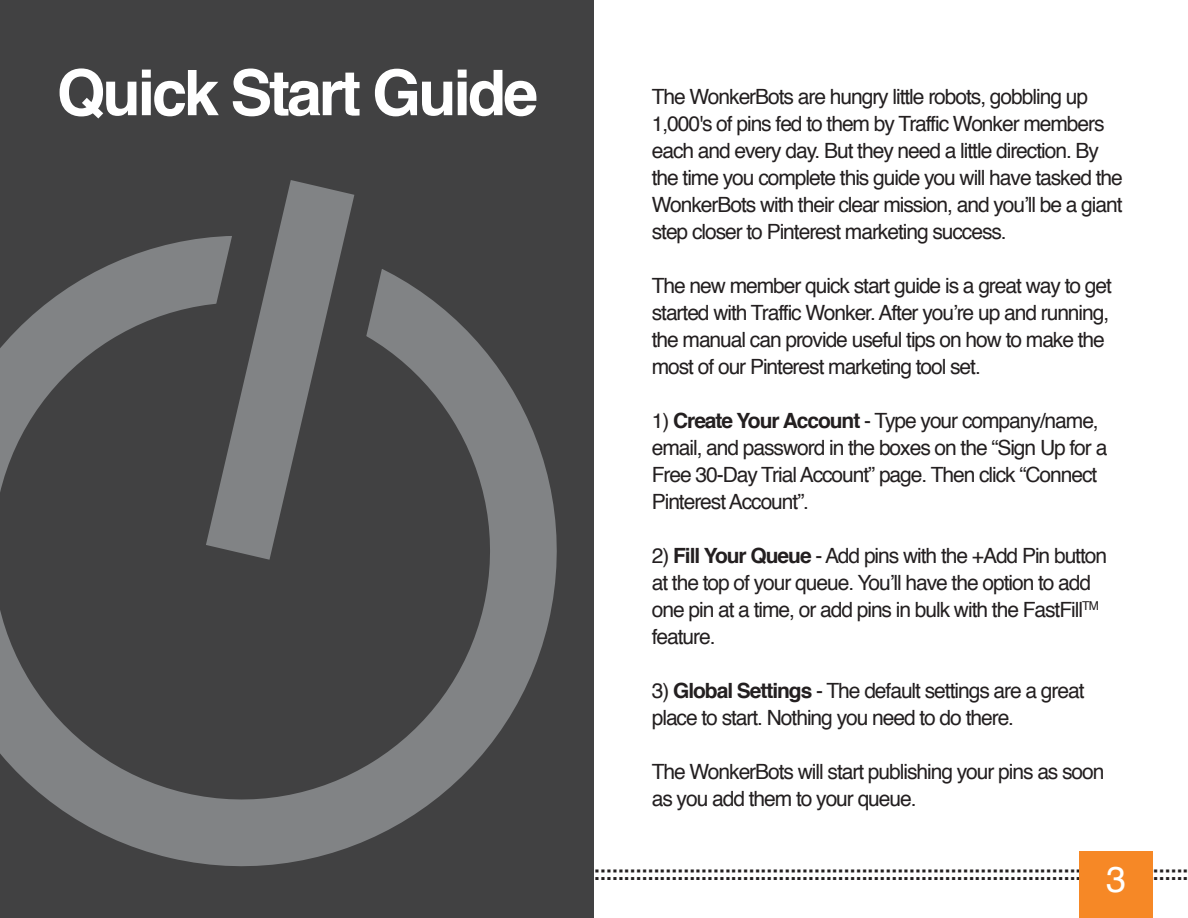
<style>
.page{position:relative;width:1188px;height:918px;background:#fff}
.page>*{position:absolute;margin:0;border:0;box-sizing:border-box;transform-origin:0 0}
.t1{font:700 63px "Helvetica";letter-spacing:-.05em;color:#fff}
.t2{font:36px "Helvetica";color:#fff}
.t3{font:21px/27px "Helvetica";letter-spacing:-.05em;color:#231f20}
.t4{font:700 21px "Helvetica";color:#231f20}
.s1{font-weight:700}
</style>
<div class="page">
<div style="left:0;top:0;width:593px;height:918px;background:#414142"></div>
<svg style="left:0;top:244px;width:557px;height:623px"></svg>
<svg style="left:167px;top:195px;width:228px;height:354px"></svg>
<svg style="left:206px;top:180px;width:148px;height:380px"></svg>
<div style="left:1079px;top:851px;width:74px;height:67px;background:#f68826"></div>
<h1 class="t1" style="left:56px;top:67px;width:483px">Quick Start Guide</h1>
<p class="t3" style="left:652px;top:85px;width:473px">The WonkerBots are hungry little robots, gobbling up 1,000's of pins fed to them by Traffic Wonker members each and every day. But they need a little direction. By the time you complete this guide you will have tasked the WonkerBots with their clear mission, and you’ll be a giant step closer to Pinterest marketing success.</p>
<p class="t3" style="left:652px;top:274px;width:462px">The new member quick start guide is a great way to get started with Traffic Wonker. After you’re up and running, the manual can provide useful tips on how to make the most of our Pinterest marketing tool set.</p>
<p class="t3" style="left:652px;top:409px;width:457px">1) <span class="s1">Create Your Account</span> - Type your company/name, email, and password in the boxes on the “Sign Up for a Free 30-Day Trial Account” page. Then click “Connect Pinterest Account”.</p>
<p class="t3" style="left:652px;top:544px;width:457px">2) <span class="s1">Fill Your Queue</span> - Add pins with the +Add Pin button at the top of your queue. You’ll have the option to add one pin at a time, or add pins in bulk with the FastFill<sup>TM </sup>feature.</p>
<p class="t3" style="left:652px;top:679px;width:434px">3) <span class="s1">Global Settings</span> - The default settings are a great place to start. Nothing you need to do there.</p>
<p class="t3" style="left:652px;top:760px;width:454px">The WonkerBots will start publishing your pins as soon as you add them to your queue.</p>
<h2 class="t2" style="left:1106px;top:864px;width:22px">3</h2>
<p class="t4" style="left:593px;top:864px;width:597px">::::::::::::::::::::::::::::::::::::::::::::::::::::::::::::::::::::::::::::::::::::::::::::::::::::</p>
</div>
